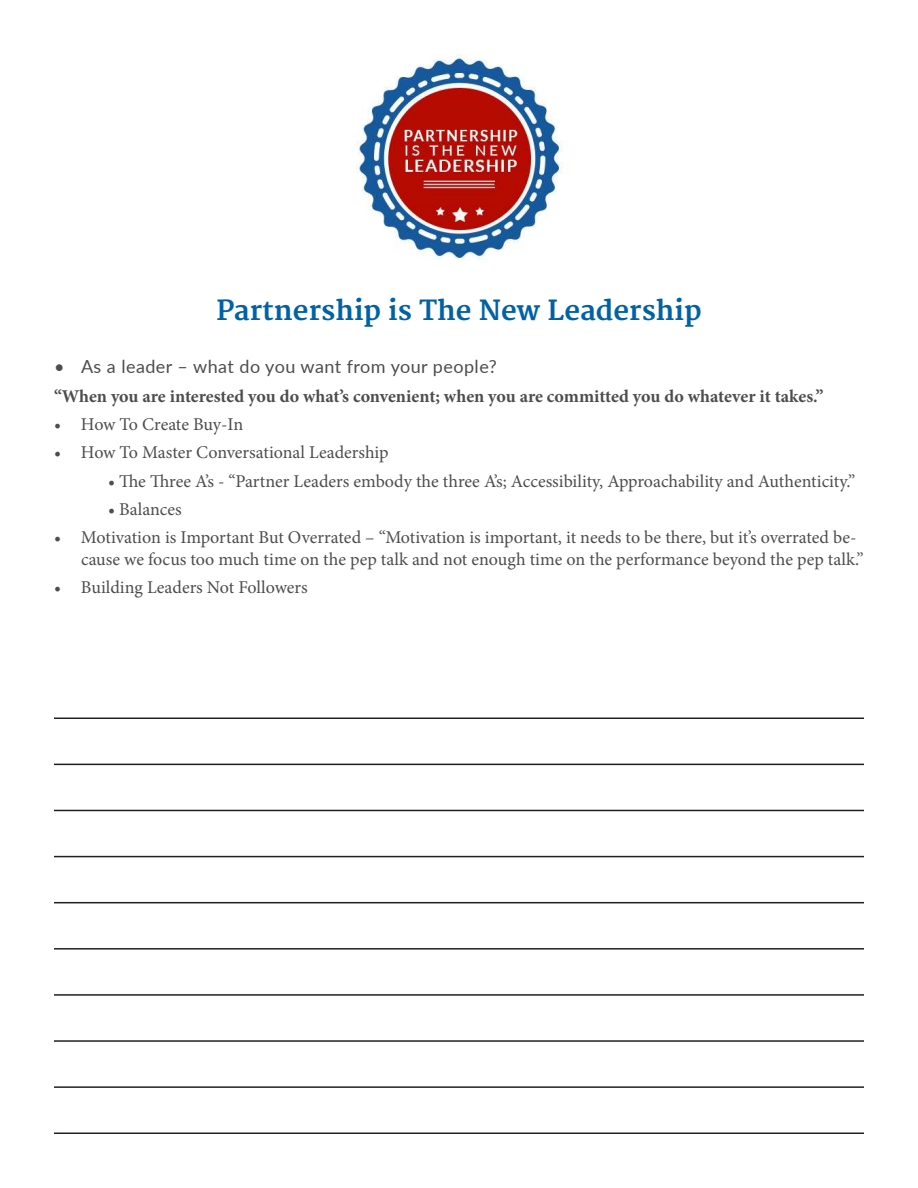
<style>
.page{position:relative;width:918px;height:1188px;background:#fff}
.page>*{position:absolute;margin:0;border:0;box-sizing:border-box;transform-origin:0 0}
.t1{font:700 27px "Merriweather";color:#0062a5}
.t2{font:18px/21.6px "Minion Pro";letter-spacing:-.005em;color:#4d4d4f}
.t3{font:700 18px "Minion Pro";letter-spacing:-.005em;color:#4d4d4f}
.t4{font:18px "Lato";letter-spacing:.025em;color:#4d4d4f}
</style>
<div class="page">
<img style="left:351px;top:54px;width:218px;height:206px">
<hr style="left:54px;top:718px;width:810px;height:1px;background:#231f20">
<hr style="left:54px;top:764px;width:810px;height:1px;background:#231f20">
<hr style="left:54px;top:810px;width:810px;height:1px;background:#231f20">
<hr style="left:54px;top:856px;width:810px;height:1px;background:#231f20">
<hr style="left:54px;top:902px;width:810px;height:1px;background:#231f20">
<hr style="left:54px;top:948px;width:810px;height:2px;background:#231f20">
<hr style="left:54px;top:994px;width:810px;height:2px;background:#231f20">
<hr style="left:54px;top:1040px;width:810px;height:2px;background:#231f20">
<hr style="left:54px;top:1086px;width:810px;height:2px;background:#231f20">
<hr style="left:54px;top:1132px;width:810px;height:2px;background:#231f20">
<h1 class="t1" style="left:216px;top:295px;width:487px">Partnership is The New Leadership</h1>
<p class="t4" style="left:54px;top:359px;width:444px">• As a leader – what do you want from your people?</p>
<p class="t3" style="left:54px;top:389px;width:771px">“When you are interested you do what’s convenient; when you are committed you do whatever it takes.”</p>
<p class="t2" style="left:54px;top:415px;width:191px">• How To Create Buy-In</p>
<p class="t2" style="left:54px;top:443px;width:336px">• How To Master Conversational Leadership</p>
<p class="t2" style="left:108px;top:472px;width:749px">• The Three A’s - “Partner Leaders embody the three A’s; Accessibility, Approachability and Authenticity.”</p>
<p class="t2" style="left:108px;top:500px;width:75px">• Balances</p>
<p class="t2" style="left:81px;top:528px;width:784px;text-indent:-27px">• Motivation is Important But Overrated – “Motivation is important, it needs to be there, but it’s overrated be&shy;cause we focus too much time on the pep talk and not enough time on the performance beyond the pep talk.”</p>
<p class="t2" style="left:54px;top:578px;width:255px">• Building Leaders Not Followers</p>
</div>
